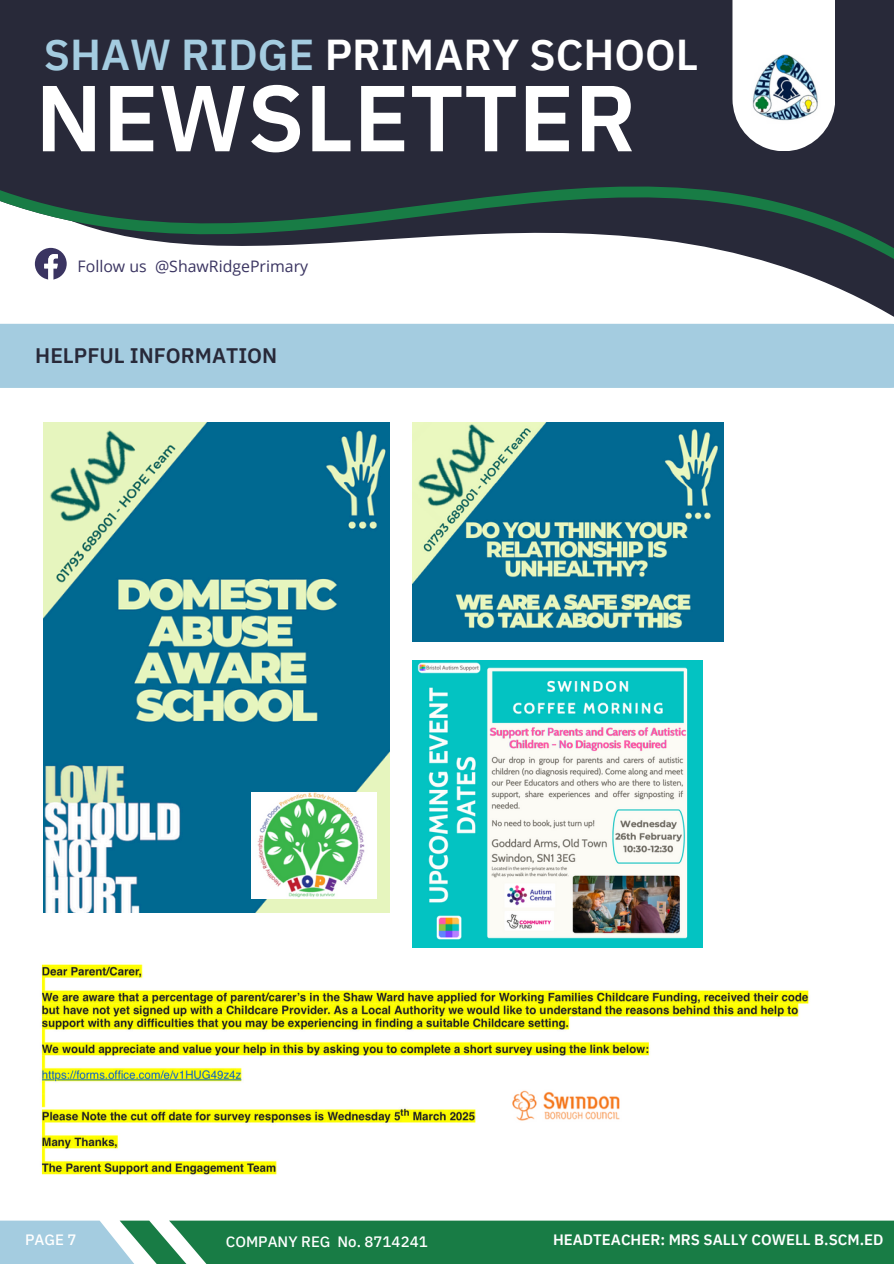
<style>
.page{position:relative;width:894px;height:1264px;background:#fff}
.page>*{position:absolute;margin:0;border:0;box-sizing:border-box;transform-origin:0 0}
.t1{font:600 93.45px "IBM Plex Sans Thai";color:#fff}
.t2{font:600 43.05px "IBM Plex Sans Thai";color:#fff}
.t3{font:600 21px "IBM Plex Sans Thai";color:#282939}
.t4{font:15.9px "Open Sans";color:#3a3461}
.t5{font:600 15px "IBM Plex Sans Thai";color:#fff}
.t6{font:500 15px "IBM Plex Sans Thai";color:#fff}
.s1{color:#a4cce0}
</style>
<div class="page">
<div style="left:0;top:0;width:893px;height:108px;background:#282939"></div>
<svg style="left:0;top:108px;width:893px;height:216px;fill:#282939"></svg>
<svg style="left:0;top:1220px;width:893px;height:43px;background:#378e64"></svg>
<svg style="left:732px;top:0;width:103px;height:151px"></svg>
<img style="left:746px;top:55px;width:75px;height:68px">
<div style="left:0;top:324px;width:893px;height:64px;background:#a4cce0"></div>
<svg style="left:35px;top:248px;width:31px;height:31px"></svg>
<img style="left:412px;top:423px;width:311px;height:218px">
<img style="left:44px;top:423px;width:345px;height:489px">
<img style="left:412px;top:660px;width:290px;height:287px">
<img style="left:251px;top:792px;width:125px;height:107px">
<img style="left:41px;top:964px;width:768px;height:211px">
<img style="left:494px;top:1074px;width:148px;height:61px">
<p class="t2" style="left:44px;top:30px;width:656px"><span class="s1">SHAW RIDGE</span> PRIMARY SCHOOL</p>
<p class="t1" style="left:35px;top:64px;width:602px">NEWSLETTER</p>
<p class="t4" style="left:78px;top:255px;width:232px">Follow us @ShawRidgePrimary</p>
<p class="t3" style="left:35px;top:343px;width:243px">HELPFUL INFORMATION</p>
<p class="t6" style="left:25px;top:1231px;width:53px">PAGE 7</p>
<h1 class="t6" style="left:226px;top:1232px;width:203px">COMPANY REG No. 8714241</h1>
<h2 class="t5" style="left:553px;top:1231px;width:332px">HEADTEACHER: MRS SALLY COWELL B.SCM.ED</h2>
</div>
